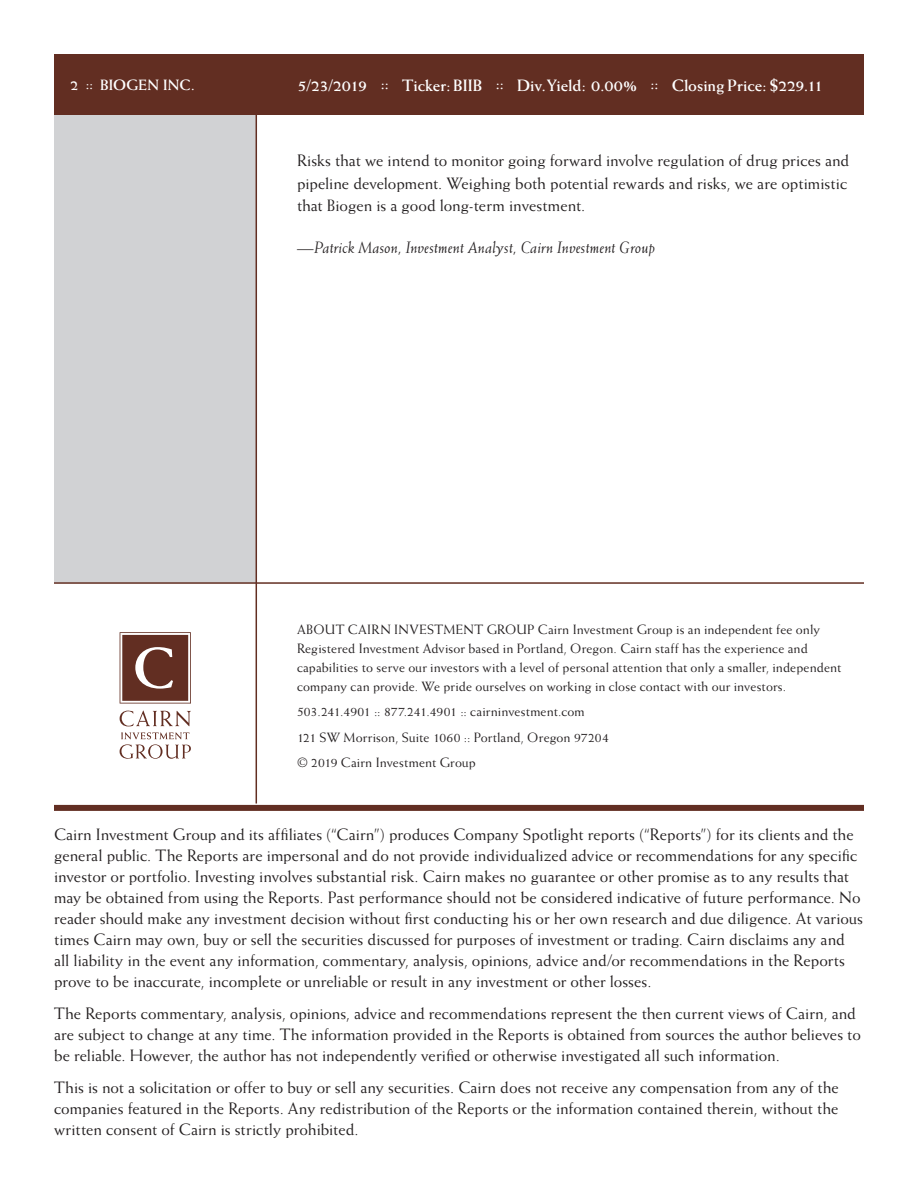
<style>
.page{position:relative;width:918px;height:1188px;background:#fff}
.page>*{position:absolute;margin:0;border:0;box-sizing:border-box;transform-origin:0 0}
.body{font:16.5px/21px "Weiss";color:#231f20}
.last_para{font:16.5px/22.5px "Weiss";letter-spacing:-.005em;color:#231f20;text-align:justify}
.t1{font:700 16.5px "Weiss";color:#fff}
.t2{font:italic 16.5px "Weiss";letter-spacing:.005em;color:#231f20}
.t3{font:700 15px "Weiss";letter-spacing:.005em;color:#fff}
.about_section{font:13.5px/18.8px "Weiss";letter-spacing:.01em;color:#231f20}
</style>
<div class="page">
<div style="left:54px;top:94px;width:202px;height:489px;background:#d1d2d4"></div>
<hr style="left:256px;top:54px;width:1px;height:750px;background:#622e22">
<div style="left:54px;top:54px;width:202px;height:60px;background:#622e22"></div>
<div style="left:257px;top:54px;width:607px;height:60px;background:#622e22"></div>
<div style="left:54px;top:805px;width:810px;height:6px;background:#622e22"></div>
<hr style="left:54px;top:582px;width:810px;height:2px;background:#622e22">
<svg style="left:120px;top:711px;width:71px;height:15px"></svg>
<svg style="left:120px;top:632px;width:71px;height:72px;background:#80564d"></svg>
<svg style="left:120px;top:732px;width:71px;height:27px"></svg>
<p class="t3" style="left:70px;top:76px;width:126px">2 :: BIOGEN INC.</p>
<p class="t1" style="left:298px;top:75px;width:527px">5/23/2019 :: Ticker: BIIB :: Div. Yield: 0.00% :: Closing Price: $229.11</p>
<p class="last_para" style="left:297px;top:149px;width:554px">Risks that we intend to monitor going forward involve regulation of drug prices and pipeline development. Weighing both potential rewards and risks, we are optimistic that Biogen is a good long-term investment.</p>
<p class="t2" style="left:297px;top:237px;width:360px">—Patrick Mason, Investment Analyst, Cairn Investment Group</p>
<p class="about_section" style="left:297px;top:620px;width:546px">ABOUT CAIRN INVESTMENT GROUP Cairn Investment Group is an independent fee only Registered Investment Advisor based in Portland, Oregon. Cairn staff has the experience and capabilities to serve our investors with a level of personal attention that only a smaller, independent company can provide. We pride ourselves on working in close contact with our investors.</p>
<p class="about_section" style="left:297px;top:702px;width:289px">503.241.4901 :: 877.241.4901 :: cairninvestment.com</p>
<p class="about_section" style="left:297px;top:728px;width:313px">121 SW Morrison, Suite 1060 :: Portland, Oregon 97204</p>
<p class="about_section" style="left:297px;top:753px;width:180px">© 2019 Cairn Investment Group</p>
<p class="body" style="left:54px;top:824px;width:811px">Cairn Investment Group and its affiliates (“Cairn”) produces Company Spotlight reports (“Reports”) for its clients and the general public. The Reports are impersonal and do not provide individualized advice or recommendations for any specific investor or portfolio. Investing involves substantial risk. Cairn makes no guarantee or other promise as to any results that may be obtained from using the Reports. Past performance should not be considered indicative of future performance. No reader should make any investment decision without first conducting his or her own research and due diligence. At various times Cairn may own, buy or sell the securities discussed for purposes of investment or trading. Cairn disclaims any and all liability in the event any information, commentary, analysis, opinions, advice and/or recommendations in the Reports prove to be inaccurate, incomplete or unreliable or result in any investment or other losses.</p>
<p class="body" style="left:54px;top:1002px;width:809px">The Reports commentary, analysis, opinions, advice and recommendations represent the then current views of Cairn, and are subject to change at any time. The information provided in the Reports is obtained from sources the author believes to be reliable. However, the author has not independently verified or otherwise investigated all such information.</p>
<p class="body" style="left:54px;top:1076px;width:786px;text-align:justify">This is not a solicitation or offer to buy or sell any securities. Cairn does not receive any compensation from any of the companies featured in the Reports. Any redistribution of the Reports or the information contained therein, without the written consent of Cairn is strictly prohibited.</p>
</div>
